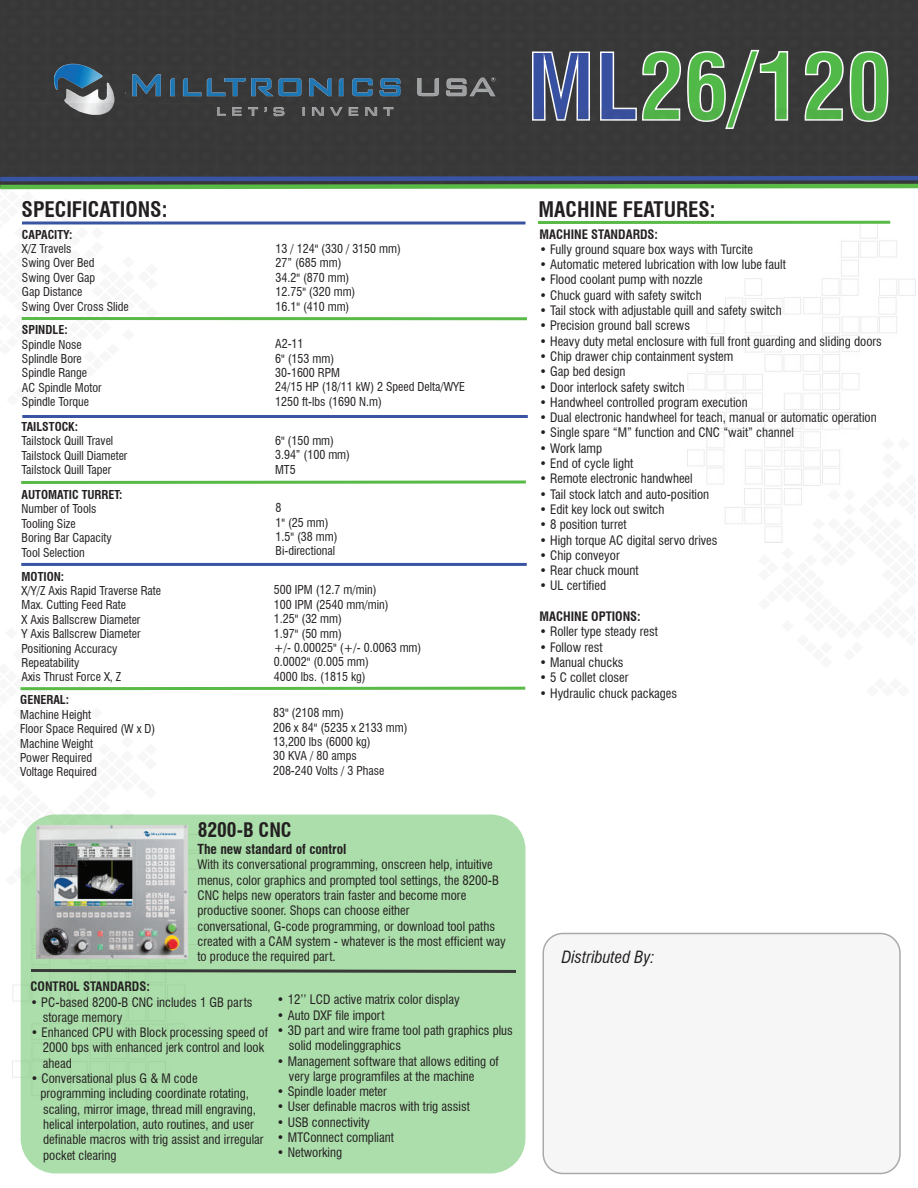
<style>
.page{position:relative;width:918px;height:1188px;background:#fff}
.page>*{position:absolute;margin:0;border:0;box-sizing:border-box;transform-origin:0 0}
.t1{font:700 condensed 90px "Swiss 721 BT";color:#51b948}
.t2{font:700 condensed 21px "Swiss 721 BT";color:#231f20}
.t3{font:700 condensed 19.5px "Swiss 721 BT";color:#231f20}
.t4{font:italic condensed 16.5px "Swiss 721 BT";color:#231f20}
.t5{font:700 condensed 13.5px "Swiss 721 BT";color:#231f20}
.t6{font:condensed 12.75px/15.3px "Swiss 721 BT";color:#231f20}
.t7{font:700 condensed 12.75px "Swiss 721 BT";color:#231f20}
.t8{font:condensed 12px/14.4px "Swiss 721 BT";color:#231f20}
.t9{font:700 condensed 12px "Swiss 721 BT";color:#231f20}
.s1{color:#3850a2}
</style>
<div class="page">
<img style="left:13px;top:885px;width:12px;height:269px">
<img style="left:20px;top:814px;width:137px;height:71px">
<div style="left:2px;top:0;width:230px;height:103px;background:#373837"></div>
<div style="left:232px;top:0;width:686px;height:108px;background:#373837"></div>
<svg style="left:531px;top:45px;width:60px;height:63px;background:#595a59"></svg>
<svg style="left:599px;top:49px;width:190px;height:59px;background:#4e4f4e"></svg>
<svg style="left:804px;top:50px;width:85px;height:58px;background:#515251"></svg>
<hr style="left:22px;top:415px;width:506px;height:3px;background:#3a54a4">
<hr style="left:538px;top:221px;width:352px;height:3px;background:#5aba47">
<hr style="left:22px;top:317px;width:505px;height:3px;background:#5aba47">
<svg style="left:20px;top:686px;width:506px;height:5px"></svg>
<hr style="left:22px;top:222px;width:504px;height:3px;background:#3a54a4">
<div style="left:21px;top:815px;width:504px;height:358px;background:#acdeab;border-radius:35px"></div>
<img style="left:36px;top:825px;width:151px;height:133px">
<svg style="left:31px;top:967px;width:485px;height:7px"></svg>
<div style="left:543px;top:933px;width:357px;height:240px;background:#f6f6f6;border-radius:20px"></div>
<div style="left:543px;top:933px;width:358px;height:241px;border:2px solid #333434;border-radius:20px"></div>
<img style="left:33px;top:53px;width:485px;height:56px">
<div style="left:2px;top:104px;width:215px;height:70px;background:#373837"></div>
<div style="left:217px;top:109px;width:223px;height:65px;background:#373837"></div>
<div style="left:440px;top:108px;width:477px;height:66px;background:#373837"></div>
<svg style="left:0;top:174px;width:918px;height:18px"></svg>
<hr style="left:21px;top:563px;width:506px;height:3px;background:#3a54a4">
<svg style="left:21px;top:480px;width:505px;height:4px;background:#82ca74"></svg>
<h1 class="t1" style="left:527px;top:33px;width:366px"><span class="s1">ML</span>26/120</h1>
<h2 class="t2" style="left:22px;top:197px;width:148px">SPECIFICATIONS:</h2>
<p class="t9" style="left:22px;top:227px;width:52px">CAPACITY:</p>
<p class="t8" style="left:22px;top:241px;width:108px">X/Z Travels<br>Swing Over Bed<br>Swing Over Gap<br>Gap Distance<br>Swing Over Cross Slide</p>
<p class="t8" style="left:275px;top:241px;width:127px">13 / 124" (330 / 3150 mm)<br>27” (685 mm)<br>34.2" (870 mm)<br>12.75" (320 mm)<br>16.1" (410 mm)</p>
<p class="t9" style="left:22px;top:323px;width:47px">SPINDLE:</p>
<p class="t8" style="left:22px;top:337px;width:81px">Spindle Nose<br>Splindle Bore<br>Spindle Range<br>AC Spindle Motor<br>Spindle Torque</p>
<p class="t8" style="left:275px;top:337px;width:192px">A2-11<br>6" (153 mm)<br>30-1600 RPM<br>24/15 HP (18/11 kW) 2 Speed Delta/WYE<br>1250 ft-lbs (1690 N.m)</p>
<p class="t9" style="left:22px;top:419px;width:58px">TAILSTOCK:</p>
<p class="t8" style="left:22px;top:434px;width:107px">Tailstock Quill Travel<br>Tailstock Quill Diameter<br>Tailstock Quill Taper</p>
<p class="t8" style="left:275px;top:433px;width:77px">6" (150 mm)<br>3.94” (100 mm)<br>MT5</p>
<p class="t9" style="left:22px;top:487px;width:103px">AUTOMATIC TURRET:</p>
<p class="t8" style="left:22px;top:502px;width:92px">Number of Tools<br>Tooling Size<br>Boring Bar Capacity<br>Tool Selection</p>
<p class="t8" style="left:276px;top:501px;width:64px">8<br>1" (25 mm)<br>1.5" (38 mm)<br>Bi-directional</p>
<p class="t9" style="left:22px;top:569px;width:44px">MOTION:</p>
<p class="t8" style="left:22px;top:583px;width:141px">X/Y/Z Axis Rapid Traverse Rate<br>Max. Cutting Feed Rate<br>X Axis Ballscrew Diameter<br>Y Axis Ballscrew Diameter<br>Positioning Accuracy<br>Repeatability<br>Axis Thrust Force X, Z</p>
<p class="t8" style="left:274px;top:583px;width:149px">500 IPM (12.7 m/min)<br>100 IPM (2540 mm/min)<br>1.25" (32 mm)<br>1.97" (50 mm)<br>+/- 0.00025" (+/- 0.0063 mm)<br>0.0002" (0.005 mm)<br>4000 lbs. (1815 kg)</p>
<p class="t9" style="left:20px;top:693px;width:50px">GENERAL:</p>
<p class="t8" style="left:20px;top:707px;width:137px">Machine Height<br>Floor Space Required (W x D)<br>Machine Weight<br>Power Required<br>Voltage Required</p>
<p class="t8" style="left:273px;top:706px;width:136px">83" (2108 mm)<br>206 x 84" (5235 x 2133 mm)<br>13,200 lbs (6000 kg)<br>30 KVA / 80 amps<br>208-240 Volts / 3 Phase</p>
<h3 class="t3" style="left:198px;top:819px;width:95px">8200-B CNC</h3>
<p class="t5" style="left:197px;top:841px;width:150px">The new standard of control</p>
<p class="t6" style="left:197px;top:857px;width:310px">With its conversational programming, onscreen help, intuitive menus, color graphics and prompted tool settings, the 8200-B CNC helps new operators train faster and become more productive sooner. Shops can choose either<br>conversational, G-code programming, or download tool paths created with a CAM system - whatever is the most efficient way to produce the required part.</p>
<p class="t7" style="left:31px;top:979px;width:121px">CONTROL STANDARDS:</p>
<p class="t6" style="left:43px;top:994px;width:211px;text-indent:-12px">• PC-based 8200-B CNC includes 1 GB parts storage memory</p>
<p class="t6" style="left:43px;top:1025px;width:227px;text-indent:-12px">• Enhanced CPU with Block processing speed of<br>2000 bps with enhanced jerk control and look ahead</p>
<p class="t6" style="left:40px;top:1071px;width:225px;text-indent:-10px">• Conversational plus G &amp; M code programming including coordinate rotating, scaling, mirror image, thread mill engraving, helical interpolation, auto routines, and user definable macros with trig assist and irregular pocket clearing</p>
<p class="t6" style="left:277px;top:992px;width:184px">• 12’’ LCD active matrix color display</p>
<p class="t6" style="left:277px;top:1007px;width:109px">• Auto DXF file import</p>
<p class="t6" style="left:289px;top:1023px;width:225px;text-indent:-12px">• 3D part and wire frame tool path graphics plus solid modelinggraphics</p>
<p class="t6" style="left:289px;top:1053px;width:211px;text-indent:-12px">• Management software that allows editing of very large programfiles at the machine</p>
<p class="t6" style="left:277px;top:1084px;width:111px">• Spindle loader meter</p>
<p class="t6" style="left:277px;top:1099px;width:194px">• User definable macros with trig assist</p>
<p class="t6" style="left:277px;top:1114px;width:94px">• USB connectivity</p>
<p class="t6" style="left:277px;top:1130px;width:118px">• MTConnect compliant</p>
<p class="t6" style="left:277px;top:1145px;width:67px">• Networking</p>
<h2 class="t2" style="left:539px;top:197px;width:179px">MACHINE FEATURES:</h2>
<p class="t7" style="left:540px;top:226px;width:120px">MACHINE STANDARDS:</p>
<p class="t6" style="left:540px;top:242px;width:215px">• Fully ground square box ways with Turcite</p>
<p class="t6" style="left:540px;top:257px;width:248px">• Automatic metered lubrication with low lube fault</p>
<p class="t6" style="left:540px;top:272px;width:165px">• Flood coolant pump with nozzle</p>
<p class="t6" style="left:540px;top:288px;width:164px">• Chuck guard with safety switch</p>
<p class="t6" style="left:540px;top:303px;width:244px">• Tail stock with adjustable quill and safety switch</p>
<p class="t6" style="left:540px;top:318px;width:152px">• Precision ground ball screws</p>
<p class="t6" style="left:540px;top:333px;width:344px">• Heavy duty metal enclosure with full front guarding and sliding doors</p>
<p class="t6" style="left:540px;top:349px;width:195px">• Chip drawer chip containment system</p>
<p class="t6" style="left:540px;top:364px;width:88px">• Gap bed design</p>
<p class="t6" style="left:540px;top:379px;width:147px">• Door interlock safety switch</p>
<p class="t6" style="left:540px;top:395px;width:210px">• Handwheel controlled program execution</p>
<p class="t6" style="left:540px;top:410px;width:339px">• Dual electronic handwheel for teach, manual or automatic operation</p>
<p class="t6" style="left:540px;top:425px;width:256px">• Single spare “M” function and CNC “wait” channel</p>
<p class="t6" style="left:540px;top:441px;width:64px">• Work lamp</p>
<p class="t6" style="left:540px;top:456px;width:95px">• End of cycle light</p>
<p class="t6" style="left:540px;top:471px;width:155px">• Remote electronic handwheel</p>
<p class="t6" style="left:540px;top:486px;width:171px">• Tail stock latch and auto-position</p>
<p class="t6" style="left:540px;top:502px;width:126px">• Edit key lock out switch</p>
<p class="t6" style="left:540px;top:517px;width:89px">• 8 position turret</p>
<p class="t6" style="left:540px;top:532px;width:180px">• High torque AC digital servo drives</p>
<p class="t6" style="left:540px;top:548px;width:82px">• Chip conveyor</p>
<p class="t6" style="left:540px;top:563px;width:101px">• Rear chuck mount</p>
<p class="t6" style="left:540px;top:578px;width:68px">• UL certified</p>
<p class="t7" style="left:540px;top:609px;width:103px">MACHINE OPTIONS:</p>
<p class="t6" style="left:540px;top:624px;width:120px">• Roller type steady rest</p>
<p class="t6" style="left:540px;top:639px;width:65px">• Follow rest</p>
<p class="t6" style="left:540px;top:655px;width:85px">• Manual chucks</p>
<p class="t6" style="left:540px;top:670px;width:91px">• 5 C collet closer</p>
<p class="t6" style="left:540px;top:685px;width:139px">• Hydraulic chuck packages</p>
<p class="t4" style="left:562px;top:947px;width:94px">Distributed By:</p>
</div>
